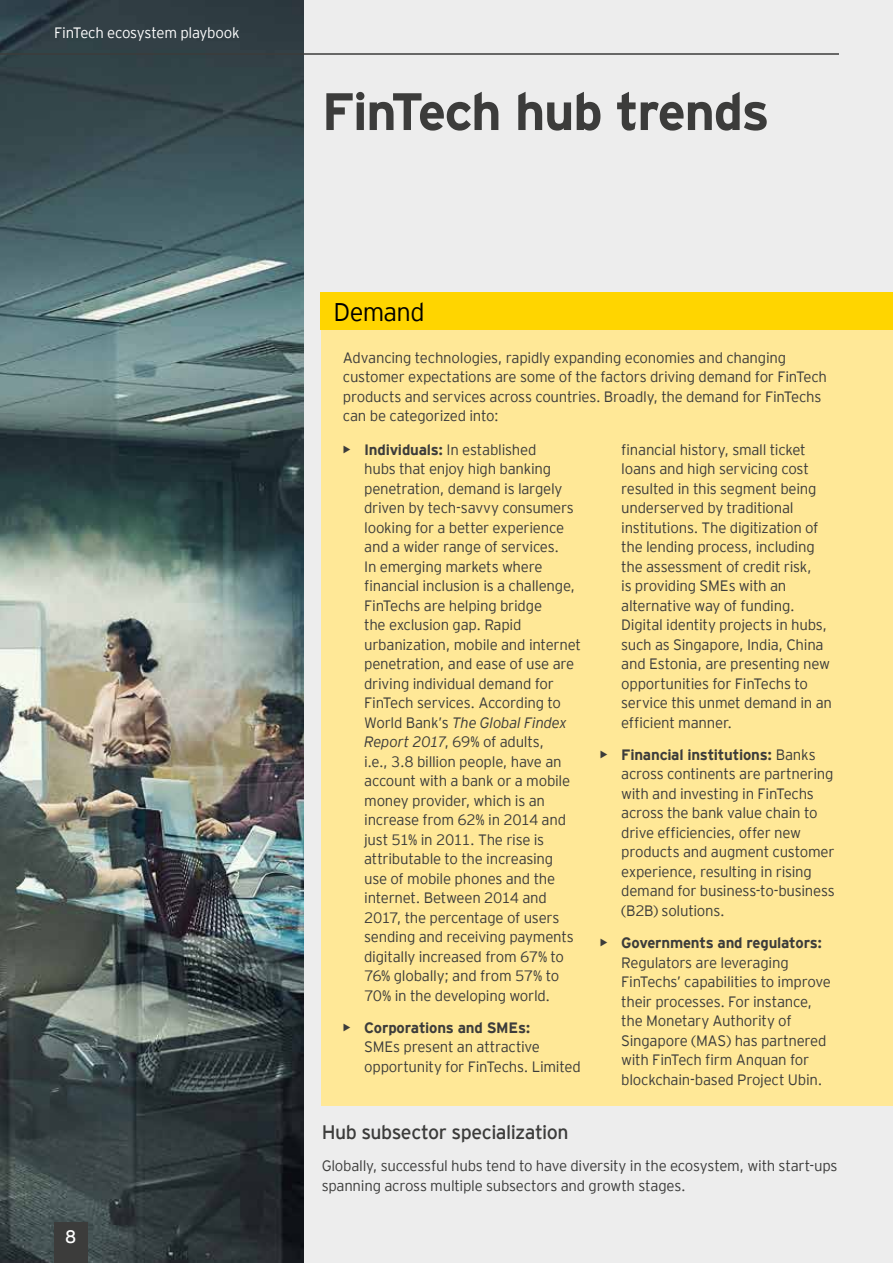
<style>
.page{position:relative;width:893px;height:1263px;background:#ededed}
.page>*{position:absolute;margin:0;border:0;box-sizing:border-box;transform-origin:0 0}
.t1{font:700 52.5px "EY Interstate";letter-spacing:-.03em;color:#3c3c3b}
.t2{font:300 25.5px "EY Interstate";letter-spacing:-.025em;color:#000}
.t3{font:19.5px "EY Interstate";letter-spacing:-.025em;color:#3c3c3b}
.t4{font:18px "EY Interstate";color:#fff}
.t5{font:300 15px/19.5px "EY Interstate";letter-spacing:-.02em;color:#3c3c3b}
.t6{font:700 15px "EY Interstate";letter-spacing:-.015em;color:#3c3c3b}
.t7{font:300 15px "EY Interstate";letter-spacing:-.015em;color:#fff}
.s1{font-weight:700}
.s2{font-style:italic}
</style>
<div class="page">
<div style="left:322px;top:330px;width:571px;height:776px;background:#ffe897"></div>
<img style="left:0;top:0;width:304px;height:1263px">
<div style="left:321px;top:292px;width:572px;height:38px;background:#ffd500"></div>
<hr style="left:0;top:53px;width:839px;height:2px;background:#3c3c3b">
<div style="left:54px;top:1222px;width:33px;height:41px;background:#3c3c3b"></div>
<p class="t7" style="left:54px;top:22px;width:187px">FinTech ecosystem playbook</p>
<p class="t4" style="left:65px;top:1224px;width:13px">8</p>
<h1 class="t1" style="left:322px;top:74px;width:449px">FinTech hub trends</h1>
<h2 class="t2" style="left:333px;top:294px;width:93px">Demand</h2>
<p class="t5" style="left:343px;top:347px;width:486px">Advancing technologies, rapidly expanding economies and changing customer expectations are some of the factors driving demand for FinTech products and services across countries. Broadly, the demand for FinTechs can be categorized into:</p>
<p class="t5" style="left:364px;top:439px;width:218px;text-indent:-21px"><span class="s1">• Individuals:</span> In established<br>hubs that enjoy high banking penetration, demand is largely driven by tech-savvy consumers looking for a better experience and a wider range of services.<br>In emerging markets where financial inclusion is a challenge,<br>FinTechs are helping bridge<br>the exclusion gap. Rapid urbanization, mobile and internet penetration, and ease of use are driving individual demand for<br>FinTech services. According to<br>World Bank’s <span class="s2">The Global Findex<br>Report 2017</span>, 69% of adults,<br>i.e., 3.8 billion people, have an account with a bank or a mobile money provider, which is an increase from 62% in 2014 and just 51% in 2011. The rise is attributable to the increasing<br>use of mobile phones and the internet. Between 2014 and<br>2017, the percentage of users sending and receiving payments digitally increased from 67% to<br>76% globally; and from 57% to<br>70% in the developing world.</p>
<p class="t6" style="left:343px;top:1017px;width:189px">• Corporations and SMEs:</p>
<p class="t5" style="left:364px;top:1036px;width:218px">SMEs present an attractive opportunity for FinTechs. Limited</p>
<p class="t5" style="left:621px;top:439px;width:212px">financial history, small ticket loans and high servicing cost resulted in this segment being underserved by traditional institutions. The digitization of the lending process, including the assessment of credit risk,<br>is providing SMEs with an alternative way of funding.<br>Digital identity projects in hubs, such as Singapore, India, China and Estonia, are presenting new opportunities for FinTechs to service this unmet demand in an efficient manner.</p>
<p class="t5" style="left:621px;top:744px;width:215px;text-indent:-21px"><span class="s1">• Financial institutions:</span> Banks across continents are partnering with and investing in FinTechs across the bank value chain to drive efficiencies, offer new products and augment customer experience, resulting in rising demand for business-to-business (B2B) solutions.</p>
<p class="t6" style="left:600px;top:932px;width:224px">• Governments and regulators:</p>
<p class="t5" style="left:621px;top:952px;width:211px">Regulators are leveraging<br>FinTechs’ capabilities to improve their processes. For instance, the Monetary Authority of<br>Singapore (MAS) has partnered with FinTech firm Anquan for blockchain-based Project Ubin.</p>
<h3 class="t3" style="left:322px;top:1118px;width:248px">Hub subsector specialization</h3>
<p class="t5" style="left:322px;top:1155px;width:517px">Globally, successful hubs tend to have diversity in the ecosystem, with start-ups spanning across multiple subsectors and growth stages.</p>
</div>
